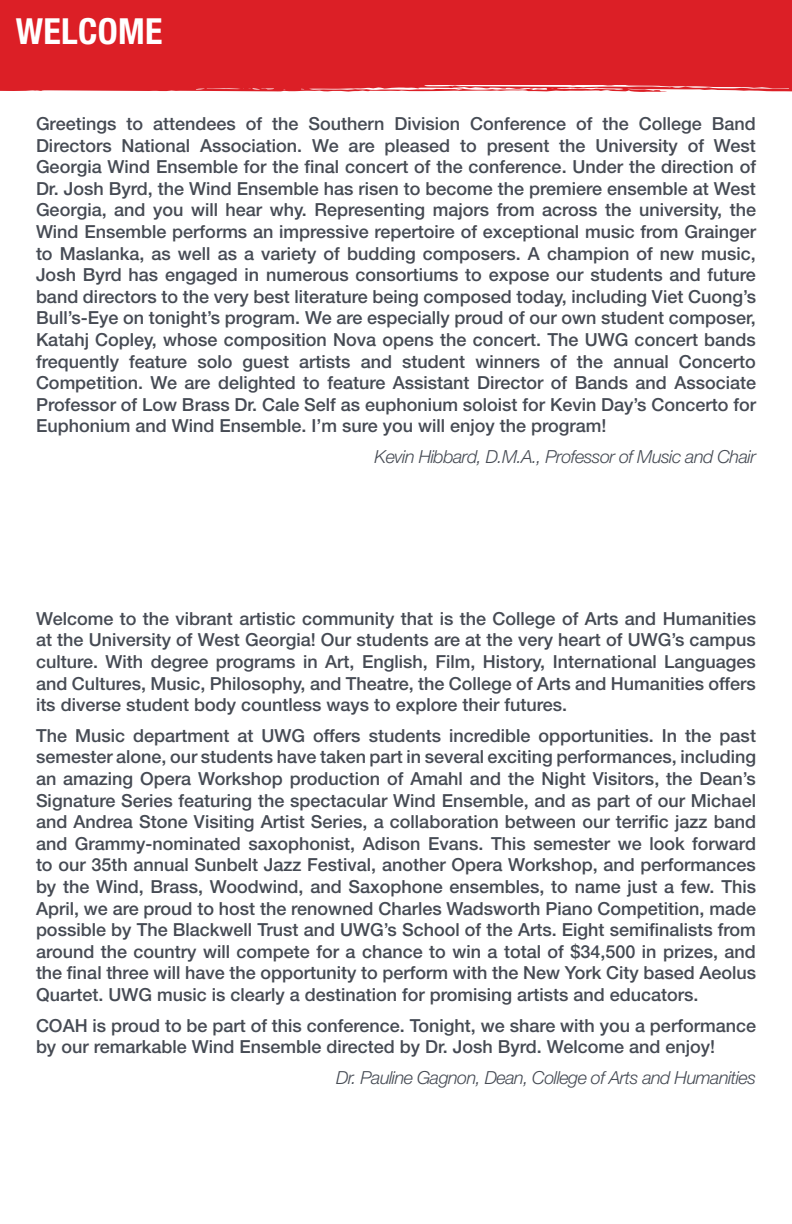
<style>
.page{position:relative;width:792px;height:1224px;background:#fff}
.page>*{position:absolute;margin:0;border:0;box-sizing:border-box;transform-origin:0 0}
.t1{font:700 condensed 36px "Helvetica Neue LT Std";letter-spacing:.01em;color:#fff}
.Program_Lorem_Ipsum{font:500 18px/21.6px "Helvetica Neue LT Std";color:#464b54;text-align:justify}
.Program_Lorem_Ipsum-2{font:italic 300 18px "Helvetica Neue LT Std";letter-spacing:-.03em;color:#464b54}
</style>
<div class="page">
<div style="left:0;top:0;width:792px;height:85px;background:#dc1f26"></div>
<svg style="left:0;top:85px;width:792px;height:7px"></svg>
<p class="t1" style="left:16px;top:9px;width:148px">WELCOME</p>
<p class="Program_Lorem_Ipsum" style="left:36px;top:113px;width:722px">Greetings to attendees of the Southern Division Conference of the College Band Directors National Association. We are pleased to present the University of West Georgia Wind Ensemble for the final concert of the conference. Under the direction of Dr. Josh Byrd, the Wind Ensemble has risen to become the premiere ensemble at West Georgia, and you will hear why. Representing majors from across the university, the Wind Ensemble performs an impressive repertoire of exceptional music from Grainger to Maslanka, as well as a variety of budding composers. A champion of new music, Josh Byrd has engaged in numerous consortiums to expose our students and future band directors to the very best literature being composed today, including Viet Cuong’s Bull’s-Eye on tonight’s program. We are especially proud of our own student composer, Katahj Copley, whose composition Nova opens the concert. The UWG concert bands frequently feature solo guest artists and student winners of the annual Concerto Competition. We are delighted to feature Assistant Director of Bands and Associate Professor of Low Brass Dr. Cale Self as euphonium soloist for Kevin Day’s Concerto for Euphonium and Wind Ensemble. I’m sure you will enjoy the program!</p>
<p class="Program_Lorem_Ipsum-2" style="left:375px;top:446px;width:383px">Kevin Hibbard, D.M.A., Professor of Music and Chair</p>
<p class="Program_Lorem_Ipsum" style="left:36px;top:607px;width:722px">Welcome to the vibrant artistic community that is the College of Arts and Humanities at the University of West Georgia! Our students are at the very heart of UWG’s campus culture. With degree programs in Art, English, Film, History, International Languages and Cultures, Music, Philosophy, and Theatre, the College of Arts and Humanities offers its diverse student body countless ways to explore their futures.</p>
<p class="Program_Lorem_Ipsum" style="left:36px;top:724px;width:722px">The Music department at UWG offers students incredible opportunities. In the past semester alone, our students have taken part in several exciting performances, including an amazing Opera Workshop production of Amahl and the Night Visitors, the Dean’s Signature Series featuring the spectacular Wind Ensemble, and as part of our Michael and Andrea Stone Visiting Artist Series, a collaboration between our terrific jazz band and Grammy-nominated saxophonist, Adison Evans. This semester we look forward to our 35th annual Sunbelt Jazz Festival, another Opera Workshop, and performances by the Wind, Brass, Woodwind, and Saxophone ensembles, to name just a few. This April, we are proud to host the renowned Charles Wadsworth Piano Competition, made possible by The Blackwell Trust and UWG’s School of the Arts. Eight semifinalists from around the country will compete for a chance to win a total of $34,500 in prizes, and the final three will have the opportunity to perform with the New York City based Aeolus Quartet. UWG music is clearly a destination for promising artists and educators.</p>
<p class="Program_Lorem_Ipsum" style="left:36px;top:1014px;width:722px">COAH is proud to be part of this conference. Tonight, we share with you a performance by our remarkable Wind Ensemble directed by Dr. Josh Byrd. Welcome and enjoy!</p>
<p class="Program_Lorem_Ipsum-2" style="left:336px;top:1067px;width:421px">Dr. Pauline Gagnon, Dean, College of Arts and Humanities</p>
</div>
